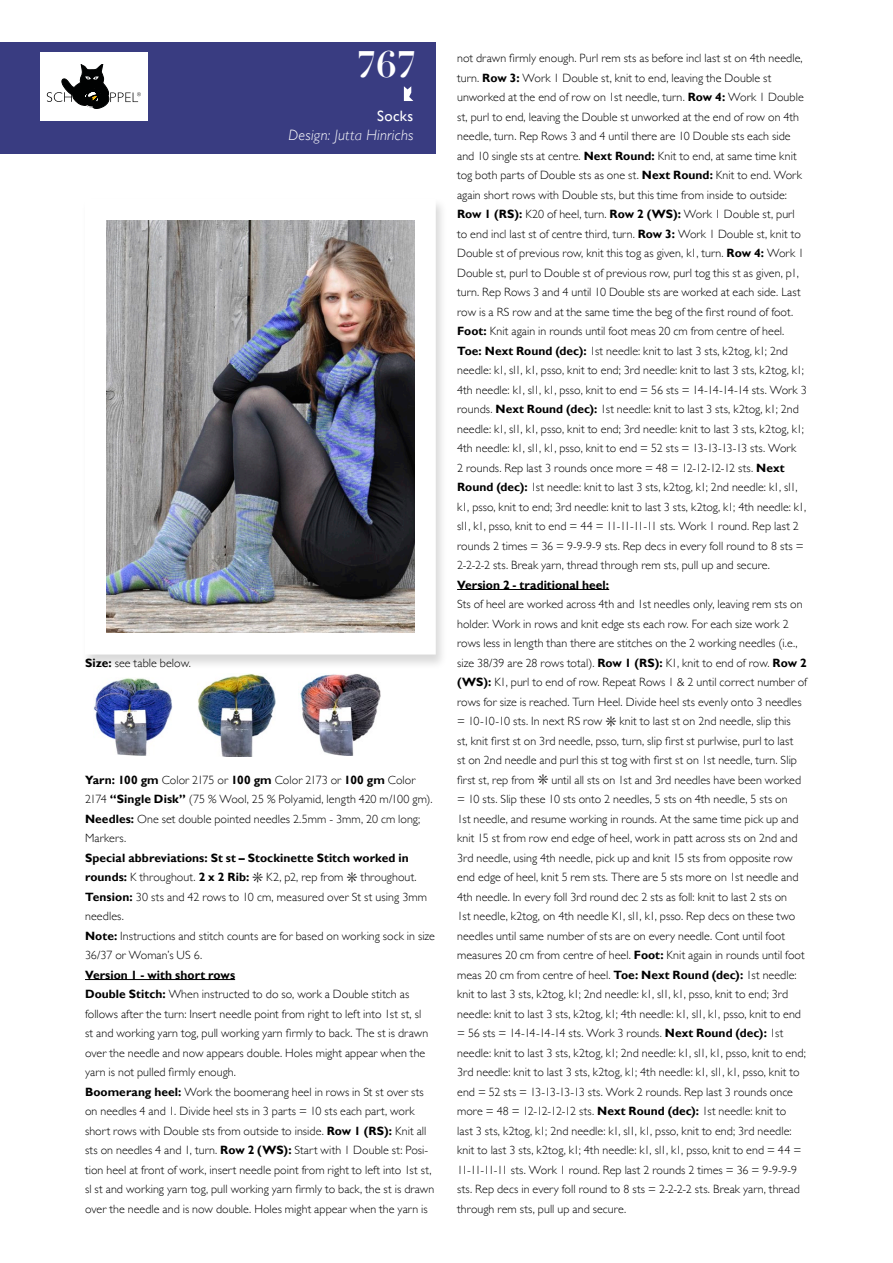
<style>
.page{position:relative;width:893px;height:1263px;background:#fff}
.page>*{position:absolute;margin:0;border:0;box-sizing:border-box;transform-origin:0 0}
.Header_Zahl{font:700 36px "Didot";color:#fff}
.t1{font:italic 300 15px "Gill Sans";letter-spacing:.02em;color:#fff}
.t2{font:15px "Gill Sans";letter-spacing:.025em;color:#fff}
.Fließtext_Anleitunge{font:300 12px/19.5px "Gill Sans";letter-spacing:.005em;color:#000}
.Fließtext_Anleitunge-2{font:700 12px "Gill Sans";letter-spacing:.005em;color:#000}
.s1{font-weight:700}
.s2{font-size:24px}
</style>
<div class="page">
<div style="left:0;top:43px;width:436px;height:111px;background:#393c81"></div>
<svg style="left:404px;top:86px;width:9px;height:15px"></svg>
<div style="left:40px;top:52px;width:107px;height:69px;background:#fff"></div>
<svg style="left:47px;top:64px;width:94px;height:45px"></svg>
<hr style="left:85px;top:979px;width:150px;height:1px;background:#000">
<hr style="left:457px;top:589px;width:152px;height:1px;background:#000">
<img style="left:93px;top:678px;width:79px;height:78px">
<img style="left:198px;top:673px;width:78px;height:84px">
<img style="left:300px;top:674px;width:81px;height:82px">
<div style="left:81px;top:198px;width:367px;height:472px;background:#000;opacity:.15"></div>
<img style="left:106px;top:220px;width:308px;height:413px">
<p class="Header_Zahl" style="left:357px;top:42px;width:62px">767</p>
<p class="t2" style="left:377px;top:107px;width:38px">Socks</p>
<p class="t1" style="left:288px;top:127px;width:126px">Design: Jutta Hinrichs</p>
<p class="Fließtext_Anleitunge" style="left:85px;top:652px;width:107px"><span class="s1">Size:</span> see table below.</p>
<p class="Fließtext_Anleitunge" style="left:85px;top:769px;width:349px"><span class="s1">Yarn: 100 gm</span> Color 2175 or <span class="s1">100 gm</span> Color 2173 or <span class="s1">100 gm</span> Color 2174 <span class="s1">“Single Disk”</span> (75 % Wool, 25 % Polyamid, length 420 m/100 gm).<br><span class="s1">Needles:</span> One set double pointed needles 2.5mm - 3mm, 20 cm long; Markers.</p>
<p class="Fließtext_Anleitunge" style="left:85px;top:847px;width:344px"><span class="s1">Special abbreviations: St st – Stockinette Stitch worked in rounds:</span> K throughout. <span class="s1">2 x 2 Rib:</span> <span class="s2">*</span> K2, p2, rep from <span class="s2">*</span> throughout.<br><span class="s1">Tension:</span> 30 sts and 42 rows to 10 cm, measured over St st using 3mm needles.</p>
<p class="Fließtext_Anleitunge" style="left:85px;top:925px;width:351px"><span class="s1">Note:</span> Instructions and stitch counts are for based on working sock in size<br>36/37 or Woman’s US 6.</p>
<p class="Fließtext_Anleitunge-2" style="left:85px;top:967px;width:152px">Version 1 - with short rows</p>
<p class="Fließtext_Anleitunge" style="left:85px;top:984px;width:345px"><span class="s1">Double Stitch:</span> When instructed to do so, work a Double stitch as follows after the turn: Insert needle point from right to left into 1st st, sl st and working yarn tog, pull working yarn firmly to back. The st is drawn over the needle and now appears double. Holes might appear when the yarn is not pulled firmly enough.</p>
<p class="Fließtext_Anleitunge" style="left:85px;top:1081px;width:351px"><span class="s1">Boomerang heel:</span> Work the boomerang heel in rows in St st over sts on needles 4 and 1. Divide heel sts in 3 parts = 10 sts each part, work short rows with Double sts from outside to inside. <span class="s1">Row 1 (RS):</span> Knit all sts on needles 4 and 1, turn. <span class="s1">Row 2 (WS):</span> Start with 1 Double st: Posi&shy;tion heel at front of work, insert needle point from right to left into 1st st, sl st and working yarn tog, pull working yarn firmly to back, the st is drawn over the needle and is now double. Holes might appear when the yarn is</p>
<p class="Fließtext_Anleitunge" style="left:457px;top:48px;width:351px">not drawn firmly enough. Purl rem sts as before incl last st on 4th needle, turn. <span class="s1">Row 3:</span> Work 1 Double st, knit to end, leaving the Double st unworked at the end of row on 1st needle, turn. <span class="s1">Row 4:</span> Work 1 Double st, purl to end, leaving the Double st unworked at the end of row on 4th needle, turn. Rep Rows 3 and 4 until there are 10 Double sts each side and 10 single sts at centre. <span class="s1">Next Round:</span> Knit to end, at same time knit tog both parts of Double sts as one st. <span class="s1">Next Round:</span> Knit to end. Work again short rows with Double sts, but this time from inside to outside:<br><span class="s1">Row 1 (RS):</span> K20 of heel, turn. <span class="s1">Row 2 (WS):</span> Work 1 Double st, purl to end incl last st of centre third, turn. <span class="s1">Row 3:</span> Work 1 Double st, knit to Double st of previous row, knit this tog as given, k1, turn. <span class="s1">Row 4:</span> Work 1<br>Double st, purl to Double st of previous row, purl tog this st as given, p1, turn. Rep Rows 3 and 4 until 10 Double sts are worked at each side. Last row is a RS row and at the same time the beg of the first round of foot.<br><span class="s1">Foot:</span> Knit again in rounds until foot meas 20 cm from centre of heel.<br><span class="s1">Toe: Next Round (dec):</span> 1st needle: knit to last 3 sts, k2tog, k1; 2nd needle: k1, sl1, k1, psso, knit to end; 3rd needle: knit to last 3 sts, k2tog, k1; 4th needle: k1, sl1, k1, psso, knit to end = 56 sts = 14-14-14-14 sts. Work 3 rounds. <span class="s1">Next Round (dec):</span> 1st needle: knit to last 3 sts, k2tog, k1; 2nd needle: k1, sl1, k1, psso, knit to end; 3rd needle: knit to last 3 sts, k2tog, k1; 4th needle: k1, sl1, k1, psso, knit to end = 52 sts = 13-13-13-13 sts. Work<br>2 rounds. Rep last 3 rounds once more = 48 = 12-12-12-12 sts. <span class="s1">Next Round (dec):</span> 1st needle: knit to last 3 sts, k2tog, k1; 2nd needle: k1, sl1, k1, psso, knit to end; 3rd needle: knit to last 3 sts, k2tog, k1; 4th needle: k1, sl1, k1, psso, knit to end = 44 = 11-11-11-11 sts. Work 1 round. Rep last 2 rounds 2 times = 36 = 9-9-9-9 sts. Rep decs in every foll round to 8 sts = 2-2-2-2 sts. Break yarn, thread through rem sts, pull up and secure.</p>
<p class="Fließtext_Anleitunge-2" style="left:457px;top:577px;width:154px">Version 2 - traditional heel:</p>
<p class="Fließtext_Anleitunge" style="left:457px;top:594px;width:351px">Sts of heel are worked across 4th and 1st needles only, leaving rem sts on holder. Work in rows and knit edge sts each row. For each size work 2 rows less in length than there are stitches on the 2 working needles (i.e., size 38/39 are 28 rows total). <span class="s1">Row 1 (RS):</span> K1, knit to end of row. <span class="s1">Row 2 (WS):</span> K1, purl to end of row. Repeat Rows 1 &amp; 2 until correct number of rows for size is reached. Turn Heel. Divide heel sts evenly onto 3 needles = 10-10-10 sts. In next RS row <span class="s2">*</span> knit to last st on 2nd needle, slip this<br>st, knit first st on 3rd needle, psso, turn, slip first st purlwise, purl to last<br>st on 2nd needle and purl this st tog with first st on 1st needle, turn. Slip first st, rep from <span class="s2">*</span> until all sts on 1st and 3rd needles have been worked = 10 sts. Slip these 10 sts onto 2 needles, 5 sts on 4th needle, 5 sts on<br>1st needle, and resume working in rounds. At the same time pick up and knit 15 st from row end edge of heel, work in patt across sts on 2nd and 3rd needle, using 4th needle, pick up and knit 15 sts from opposite row end edge of heel, knit 5 rem sts. There are 5 sts more on 1st needle and 4th needle. In every foll 3rd round dec 2 sts as foll: knit to last 2 sts on<br>1st needle, k2tog, on 4th needle K1, sl1, k1, psso. Rep decs on these two needles until same number of sts are on every needle. Cont until foot measures 20 cm from centre of heel. <span class="s1">Foot:</span> Knit again in rounds until foot meas 20 cm from centre of heel. <span class="s1">Toe: Next Round (dec):</span> 1st needle: knit to last 3 sts, k2tog, k1; 2nd needle: k1, sl1, k1, psso, knit to end; 3rd needle: knit to last 3 sts, k2tog, k1; 4th needle: k1, sl1, k1, psso, knit to end = 56 sts = 14-14-14-14 sts. Work 3 rounds. <span class="s1">Next Round (dec):</span> 1st needle: knit to last 3 sts, k2tog, k1; 2nd needle: k1, sl1, k1, psso, knit to end; 3rd needle: knit to last 3 sts, k2tog, k1; 4th needle: k1, sl1, k1, psso, knit to end = 52 sts = 13-13-13-13 sts. Work 2 rounds. Rep last 3 rounds once more = 48 = 12-12-12-12 sts. <span class="s1">Next Round (dec):</span> 1st needle: knit to<br>last 3 sts, k2tog, k1; 2nd needle: k1, sl1, k1, psso, knit to end; 3rd needle: knit to last 3 sts, k2tog, k1; 4th needle: k1, sl1, k1, psso, knit to end = 44 = 11-11-11-11 sts. Work 1 round. Rep last 2 rounds 2 times = 36 = 9-9-9-9 sts. Rep decs in every foll round to 8 sts = 2-2-2-2 sts. Break yarn, thread through rem sts, pull up and secure.</p>
</div>
